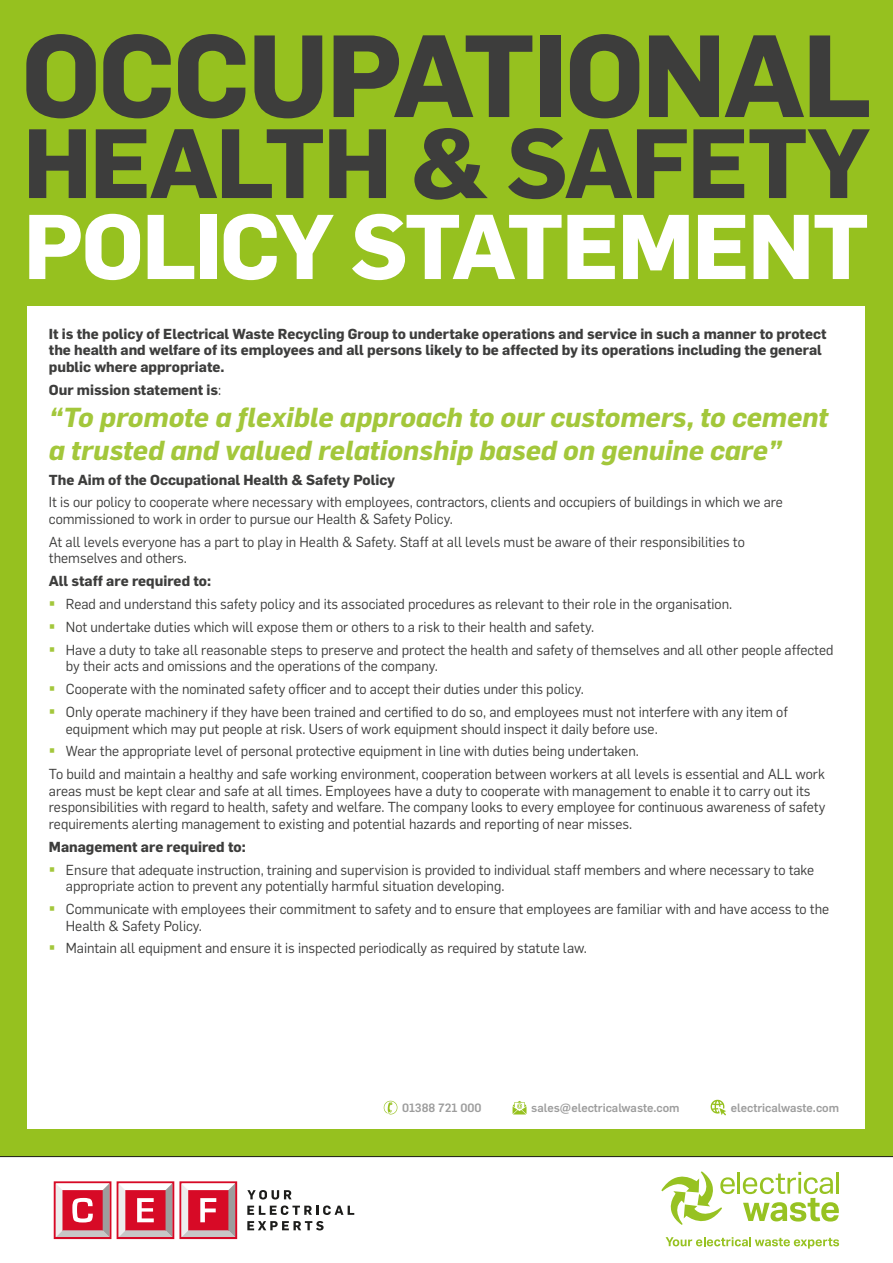
<style>
.page{position:relative;width:893px;height:1263px;background:#fff}
.page>*{position:absolute;margin:0;border:0;box-sizing:border-box;transform-origin:0 0}
.t1{font:700 114.3px "Flama";letter-spacing:-.02em;color:#3d3d3c}
.t2{font:700 96.3px "Flama";letter-spacing:-.02em;color:#3d3d3c}
.t3{font:700 90px "Flama";letter-spacing:-.02em;color:#fff}
.t4{font:italic 700 27px/32.4px "Flama";color:#a3c73b}
.t5{font:14.25px/16.5px "Flama";color:#3d3d3c}
.t6{font:700 14.25px/16.5px "Flama";color:#3d3d3c}
.t7{font:500 11.85px "Flama";color:#9d9d9d}
.s1{font-weight:400}
</style>
<div class="page">
<div style="left:0;top:0;width:893px;height:1156px;background:#96c11f"></div>
<div style="left:28px;top:306px;width:837px;height:822px;background:#fff"></div>
<svg style="left:513px;top:1101px;width:13px;height:13px"></svg>
<svg style="left:384px;top:1101px;width:13px;height:13px"></svg>
<svg style="left:711px;top:1100px;width:15px;height:15px"></svg>
<svg style="left:661px;top:1171px;width:178px;height:77px"></svg>
<svg style="left:54px;top:1181px;width:57px;height:58px;background:#d96d7b"></svg>
<svg style="left:117px;top:1181px;width:120px;height:58px"></svg>
<svg style="left:247px;top:1190px;width:45px;height:9px"></svg>
<svg style="left:247px;top:1205px;width:107px;height:10px"></svg>
<svg style="left:247px;top:1221px;width:77px;height:9px"></svg>
<hr style="left:0;top:1156px;width:893px;height:1px;background:#1d1d1b">
<p class="t1" style="left:21px;top:-9px;width:852px">OCCUPATIONAL</p>
<p class="t2" style="left:23px;top:92px;width:848px">HEALTH &amp; SAFETY</p>
<p class="t3" style="left:24px;top:179px;width:847px">POLICY STATEMENT</p>
<p class="t6" style="left:49px;top:325px;width:779px">It is the policy of Electrical Waste Recycling Group to undertake operations and service in such a manner to protect the health and welfare of its employees and all persons likely to be affected by its operations including the general public where appropriate.</p>
<p class="t6" style="left:49px;top:381px;width:174px">Our mission statement is<span class="s1">:</span></p>
<p class="t4" style="left:49px;top:400px;width:781px">“To promote a flexible approach to our customers, to cement a trusted and valued relationship based on genuine care”</p>
<p class="t6" style="left:49px;top:470px;width:348px">The Aim of the Occupational Health &amp; Safety Policy</p>
<p class="t5" style="left:49px;top:493px;width:736px">It is our policy to cooperate where necessary with employees, contractors, clients and occupiers of buildings in which we are commissioned to work in order to pursue our Health &amp; Safety Policy.</p>
<p class="t5" style="left:49px;top:533px;width:697px">At all levels everyone has a part to play in Health &amp; Safety. Staff at all levels must be aware of their responsibilities to themselves and others.</p>
<p class="t6" style="left:49px;top:572px;width:164px">All staff are required to:</p>
<p class="t5" style="left:66px;top:595px;width:668px">Read and understand this safety policy and its associated procedures as relevant to their role in the organisation.</p>
<p class="t5" style="left:66px;top:618px;width:530px">Not undertake duties which will expose them or others to a risk to their health and safety.</p>
<p class="t5" style="left:66px;top:641px;width:769px">Have a duty to take all reasonable steps to preserve and protect the health and safety of themselves and all other people affected by their acts and omissions and the operations of the company.</p>
<p class="t5" style="left:66px;top:680px;width:519px">Cooperate with the nominated safety officer and to accept their duties under this policy.</p>
<p class="t5" style="left:66px;top:703px;width:723px">Only operate machinery if they have been trained and certified to do so, and employees must not interfere with any item of equipment which may put people at risk. Users of work equipment should inspect it daily before use.</p>
<p class="t5" style="left:66px;top:742px;width:574px">Wear the appropriate level of personal protective equipment in line with duties being undertaken.</p>
<p class="t5" style="left:49px;top:765px;width:778px">To build and maintain a healthy and safe working environment, cooperation between workers at all levels is essential and ALL work areas must be kept clear and safe at all times. Employees have a duty to cooperate with management to enable it to carry out its responsibilities with regard to health, safety and welfare. The company looks to every employee for continuous awareness of safety requirements alerting management to existing and potential hazards and reporting of near misses.</p>
<p class="t6" style="left:49px;top:838px;width:198px">Management are required to:</p>
<p class="t5" style="left:66px;top:860px;width:750px">Ensure that adequate instruction, training and supervision is provided to individual staff members and where necessary to take appropriate action to prevent any potentially harmful situation developing.</p>
<p class="t5" style="left:66px;top:900px;width:765px">Communicate with employees their commitment to safety and to ensure that employees are familiar with and have access to the<br>Health &amp; Safety Policy.</p>
<p class="t5" style="left:66px;top:939px;width:522px">Maintain all equipment and ensure it is inspected periodically as required by statute law.</p>
<p class="t7" style="left:402px;top:1099px;width:81px">01388 721 000</p>
<p class="t7" style="left:531px;top:1099px;width:150px">sales@electricalwaste.com</p>
<p class="t7" style="left:731px;top:1099px;width:110px">electricalwaste.com</p>
</div>
